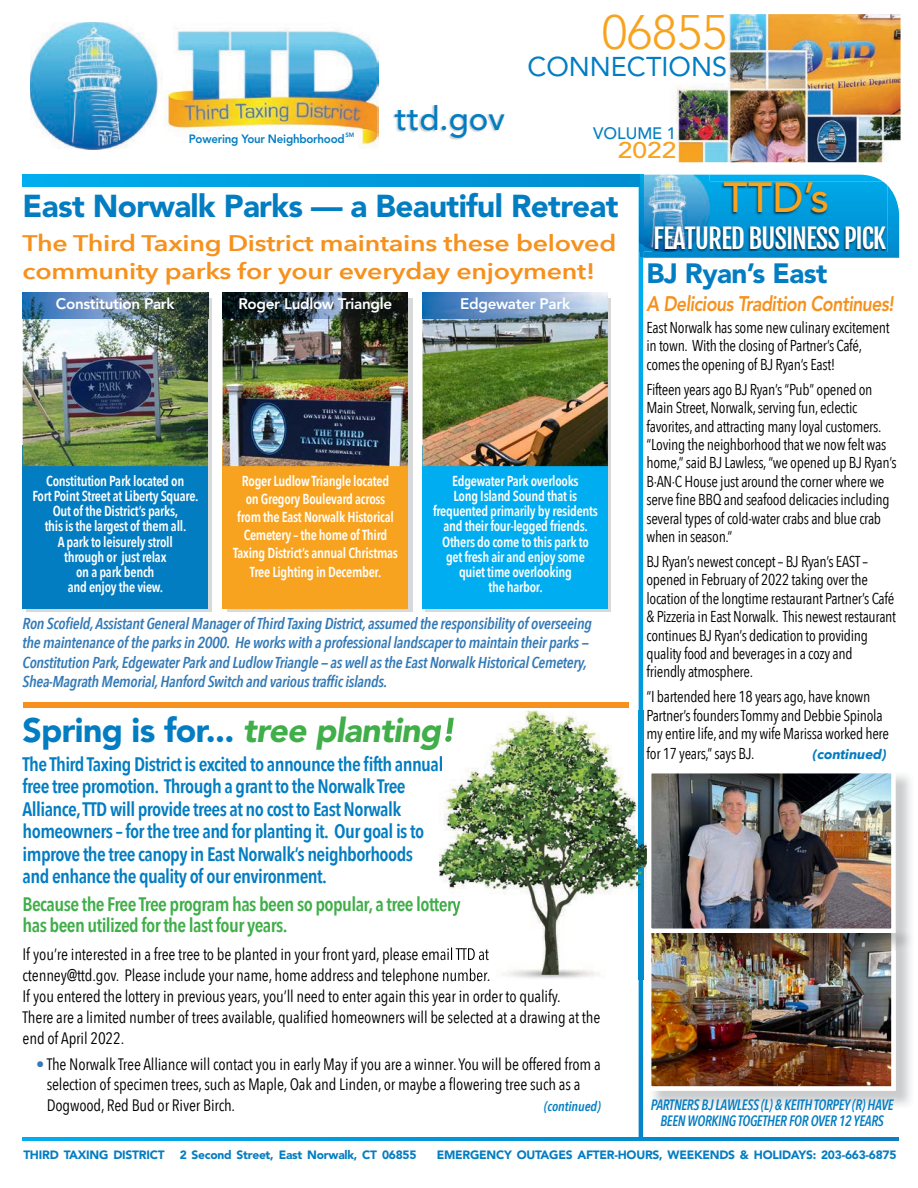
<style>
.page{position:relative;width:918px;height:1188px;background:#fff}
.page>*{position:absolute;margin:0;border:0;box-sizing:border-box;transform-origin:0 0}
.t1{font:300 48px "Avenir";color:#f8a31f}
.t2{font:500 42px "Avenir";color:#f8a31f}
.t3{font:900 33.75px "Avenir";letter-spacing:-.02em;color:#037dc2}
.t4{font:500 33px "Avenir";color:#037dc2}
.t5{font:900 31.5px "Avenir";letter-spacing:-.02em;color:#037dc2}
.t6{font:900 27.75px "Avenir";letter-spacing:-.02em;color:#037dc2}
.t7{font:27px "Fjalla One";letter-spacing:-.04em;color:#fff}
.t8{font:27px "Avenir";color:#037dc2}
.t9{font:600 22.5px/27.5px "Avenir Next";letter-spacing:-.01em;color:#f6911d;scale:1.19 1}
.t10{font:500 22.5px "Avenir";color:#f8a31f;scale:1.17 1}
.t11{font:italic 800 21px "Avenir";letter-spacing:-.03em;color:#f6911d;scale:.84 1}
.t12{font:600 19.5px/22.5px "Avenir Next Condensed";letter-spacing:-.03em;color:#037dc2}
.t13{font:600 19.5px/21px "Avenir Next Condensed";letter-spacing:-.03em;color:#40ae49}
.t14{font:16.5px/21px "Avenir Next Condensed";letter-spacing:-.01em;color:#000001}
.t15{font:500 16.5px "Avenir";color:#037dc2}
.t16{font:15.75px/18.5px "Avenir Next Condensed";letter-spacing:-.02em;color:#000001}
.t17{font:italic 600 15.75px/19.5px "Avenir Next Condensed";letter-spacing:-.02em;color:#337ab7}
.t18{font:800 15.15px "Avenir";letter-spacing:-.02em;color:#fff}
.t19{font:italic 600 15px/16.5px "Avenir Next Condensed";letter-spacing:-.02em;color:#037dc2;text-align:center;scale:.89 1}
.t20{font:600 14.4px/15.1px "Avenir Next Condensed";letter-spacing:-.02em;color:#fff;text-align:center;scale:.95 1}
.t21{font:italic 600 13.5px "Avenir Next Condensed";letter-spacing:-.01em;color:#037dc2}
.t22{font:italic 700 13.5px "Avenir Next";letter-spacing:-.01em;color:#037dc2}
.t23{font:900 12px "Avenir";letter-spacing:-.02em;color:#037dc2}
.t24{font:800 12px "Avenir";letter-spacing:-.02em;color:#037dc2;scale:.96 1}
.t25{font:800 6.15px "Avenir";color:#037dc2;scale:.96 1}
.s1{font-style:italic;color:#40ae49}
.s2{color:#337ab7}
</style>
<div class="page">
<img style="left:672px;top:14px;width:229px;height:148px">
<img style="left:393px;top:105px;width:111px;height:35px">
<img style="left:30px;top:22px;width:349px;height:127px">
<svg style="left:23px;top:1138px;width:875px;height:2px"></svg>
<svg style="left:23px;top:175px;width:616px;height:12px;background:#009dde"></svg>
<div style="left:23px;top:702px;width:605px;height:6px;background:#f6911d"></div>
<img style="left:439px;top:711px;width:200px;height:269px">
<img style="left:439px;top:716px;width:15px;height:34px">
<img style="left:439px;top:756px;width:4px;height:20px">
<img style="left:439px;top:896px;width:22px;height:20px">
<img style="left:439px;top:947px;width:53px;height:17px">
<img style="left:439px;top:968px;width:51px;height:12px">
<div style="left:26px;top:299px;width:186px;height:313px;background:#d7d9da"></div>
<div style="left:23px;top:445px;width:185px;height:164px;background:#037dc2"></div>
<img style="left:23px;top:318px;width:185px;height:148px">
<img style="left:23px;top:292px;width:185px;height:26px">
<div style="left:227px;top:299px;width:186px;height:313px;background:#d7d9da"></div>
<div style="left:223px;top:445px;width:185px;height:164px;background:#f8a31f"></div>
<img style="left:223px;top:318px;width:185px;height:148px">
<img style="left:223px;top:292px;width:185px;height:26px">
<div style="left:425px;top:299px;width:186px;height:313px;background:#d7d9da"></div>
<div style="left:423px;top:445px;width:185px;height:164px;background:#00adf0"></div>
<img style="left:423px;top:318px;width:185px;height:148px">
<img style="left:423px;top:292px;width:185px;height:26px">
<img style="left:639px;top:175px;width:257px;height:965px">
<img style="left:654px;top:775px;width:259px;height:176px">
<img style="left:652px;top:774px;width:239px;height:154px">
<div style="left:647px;top:769px;width:249px;height:164px;border:4px solid #fff"></div>
<p class="t24" style="left:189px;top:132px;width:164px">Powering Your Neighborhood</p>
<p class="t25" style="left:345px;top:132px;width:11px">SM</p>
<h3 class="t4" style="left:395px;top:99px;width:112px">ttd.gov</h3>
<h1 class="t1" style="left:602px;top:5px;width:126px">06855</h1>
<h3 class="t8" style="left:527px;top:51px;width:201px">CONNECTIONS</h3>
<p class="t15" style="left:593px;top:123px;width:85px">VOLUME 1</p>
<h3 class="t10" style="left:618px;top:137px;width:52px">2022</h3>
<h3 class="t5" style="left:23px;top:187px;width:598px">East Norwalk Parks — a Beautiful Retreat</h3>
<h3 class="t9" style="left:23px;top:229px;width:500px">The Third Taxing District maintains these beloved community parks for your everyday enjoyment!</h3>
<p class="t18" style="left:56px;top:295px;width:120px">Constitution Park</p>
<p class="t18" style="left:238px;top:295px;width:155px">Roger Ludlow Triangle</p>
<p class="t18" style="left:460px;top:295px;width:112px">Edgewater Park</p>
<p class="t20" style="left:33px;top:473px;width:176px">Constitution Park located on<br>Fort Point Street at Liberty Square.<br>Out of the District’s parks,<br>this is the largest of them all.<br>A park to leisurely stroll<br>through or just relax<br>on a park bench<br>and enjoy the view.</p>
<p class="t20" style="left:233px;top:471px;width:175px;line-height:18.1px">Roger Ludlow Triangle located<br>on Gregory Boulevard across from the East Norwalk Historical<br>Cemetery – the home of Third<br>Taxing District’s annual Christmas<br>Tree Lighting in December.</p>
<p class="t20" style="left:433px;top:473px;width:175px">Edgewater Park overlooks<br>Long Island Sound that is frequented primarily by residents and their four-legged friends.<br>Others do come to this park to get fresh air and enjoy some quiet time overlooking<br>the harbor.</p>
<p class="t17" style="left:23px;top:614px;width:571px">Ron Scofield, Assistant General Manager of Third Taxing District, assumed the responsibility of overseeing the maintenance of the parks in 2000. He works with a professional landscaper to maintain their parks — Constitution Park, Edgewater Park and Ludlow Triangle — as well as the East Norwalk Historical Cemetery, Shea-Magrath Memorial, Hanford Switch and various traffic islands.</p>
<h3 class="t3" style="left:23px;top:710px;width:434px">Spring is for... <span class="s1">tree planting!</span></h3>
<p class="t12" style="left:23px;top:752px;width:422px">The Third Taxing District is excited to announce the fifth annual free tree promotion. Through a grant to the Norwalk Tree Alliance, TTD will provide trees at no cost to East Norwalk homeowners – for the tree and for planting it. Our goal is to improve the tree canopy in East Norwalk’s neighborhoods and enhance the quality of our environment.</p>
<p class="t13" style="left:23px;top:893px;width:440px">Because the Free Tree program has been so popular, a tree lottery has been utilized for the last four years.</p>
<p class="t14" style="left:23px;top:943px;width:579px">If you’re interested in a free tree to be planted in your front yard, please email TTD at<br>ctenney@ttd.gov. Please include your name, home address and telephone number.<br>If you entered the lottery in previous years, you’ll need to enter again this year in order to qualify.<br>There are a limited number of trees available, qualified homeowners will be selected at a drawing at the end of April 2022.</p>
<p class="t14" style="left:36px;top:1054px;width:566px;line-height:19.5px;text-align:center"><span class="s2">•</span> The Norwalk Tree Alliance will contact you in early May if you are a winner. You will be offered from a selection of specimen trees, such as Maple, Oak and Linden, or maybe a flowering tree such as a</p>
<p class="t14" style="left:47px;top:1094px;width:190px">Dogwood, Red Bud or River Birch.</p>
<p class="t21" style="left:544px;top:1098px;width:58px">(continued)</p>
<h2 class="t2" style="left:723px;top:173px;width:107px">TTD’s</h2>
<h3 class="t7" style="left:653px;top:221px;width:234px">FEATURED BUSINESS PICK</h3>
<h3 class="t6" style="left:647px;top:256px;width:182px">BJ Ryan’s East</h3>
<h3 class="t11" style="left:647px;top:292px;width:296px">A Delicious Tradition Continues!</h3>
<p class="t16" style="left:647px;top:317px;width:245px">East Norwalk has some new culinary excitement in town. With the closing of Partner’s Café, comes the opening of BJ Ryan’s East!</p>
<p class="t16" style="left:647px;top:379px;width:252px">Fifteen years ago BJ Ryan’s “Pub” opened on Main Street, Norwalk, serving fun, eclectic favorites, and attracting many loyal customers. “Loving the neighborhood that we now felt was home,” said BJ Lawless, “we opened up BJ Ryan’s B·AN·C House just around the corner where we serve fine BBQ and seafood delicacies including several types of cold-water crabs and blue crab when in season.“</p>
<p class="t16" style="left:647px;top:552px;width:251px">BJ Ryan’s newest concept – BJ Ryan’s EAST – opened in February of 2022 taking over the location of the longtime restaurant Partner’s Café &amp; Pizzeria in East Norwalk. This newest restaurant continues BJ Ryan’s dedication to providing quality food and beverages in a cozy and<br>friendly atmosphere.</p>
<p class="t16" style="left:647px;top:687px;width:244px">“I bartended here 18 years ago, have known Partner’s founders Tommy and Debbie Spinola my entire life, and my wife Marissa worked here for 17 years,” says BJ.</p>
<p class="t22" style="left:813px;top:742px;width:75px">(continued)</p>
<p class="t19" style="left:651px;top:1096px;width:274px">PARTNERS BJ LAWLESS (L) &amp; KEITH TORPEY (R) HAVE<br>BEEN WORKING TOGETHER FOR OVER 12 YEARS</p>
<p class="t23" style="left:23px;top:1148px;width:143px">THIRD TAXING DISTRICT</p>
<p class="t23" style="left:180px;top:1148px;width:238px">2 Second Street, East Norwalk, CT 06855</p>
<p class="t23" style="left:437px;top:1148px;width:461px">EMERGENCY OUTAGES AFTER-HOURS, WEEKENDS &amp; HOLIDAYS: 203-663-6875</p>
</div>
